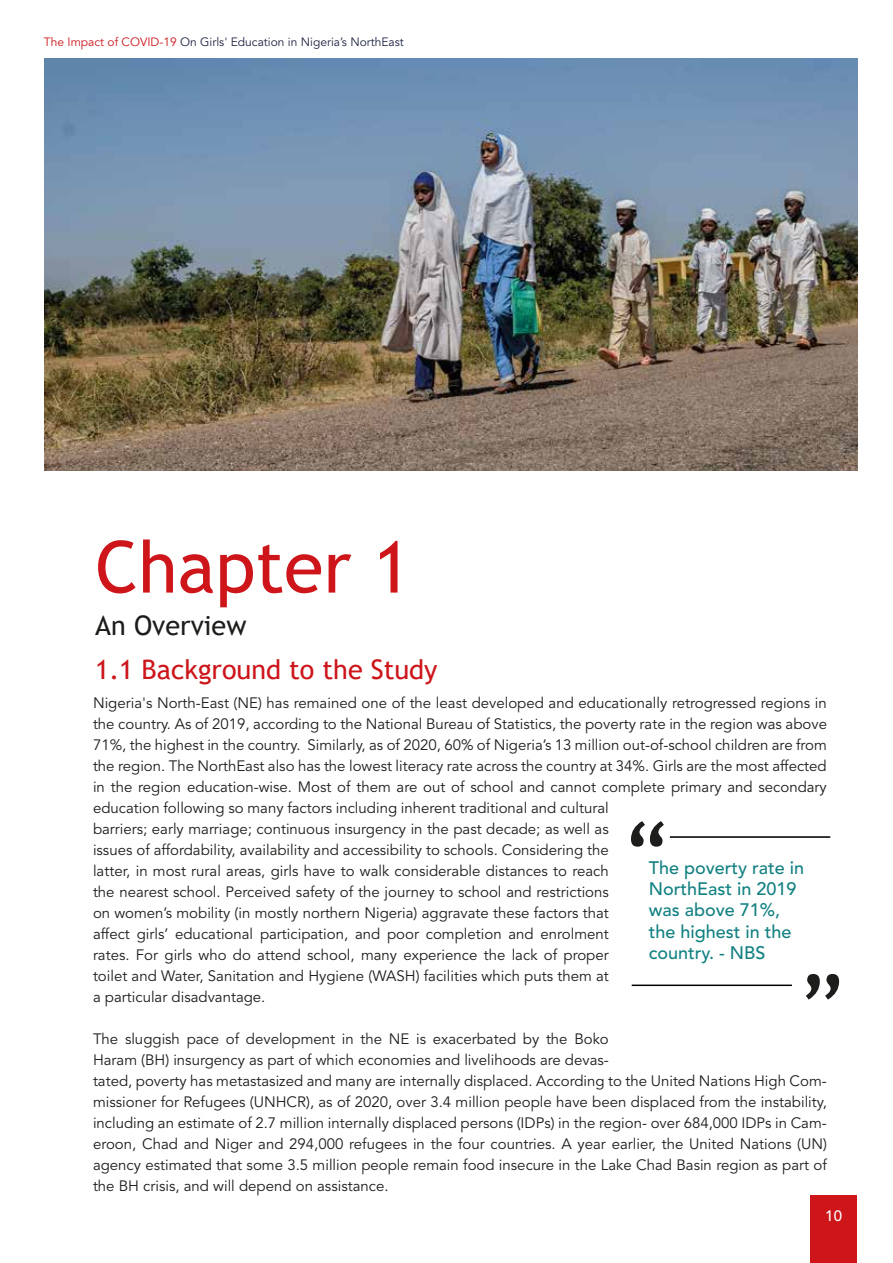
<style>
.page{position:relative;width:893px;height:1263px;background:#fff}
.page>*{position:absolute;margin:0;border:0;box-sizing:border-box;transform-origin:0 0}
.t1{font:86.1px "Trebuchet MS";color:#1d1d1b}
.t2{font:72px "Trebuchet MS";color:#cd151a}
.t3{font:27px "Trebuchet MS";color:#cd151a}
.t4{font:27px "Trebuchet MS";color:#1d1d1b}
.t5{font:500 18px/21px "Avenir LT Std";color:#138182}
.t6{font:15px/21px "Avenir LT Std";color:#1d1d1b}
.t7{font:500 15px "Avenir LT Std";color:#fff}
.t8{font:12px "Avenir LT Std";color:#1c2241}
.s1{color:#cd151a}
</style>
<div class="page">
<div style="left:810px;top:1195px;width:47px;height:67px;background:#cd151a"></div>
<hr style="left:670px;top:836px;width:160px;height:2px;background:#000">
<hr style="left:632px;top:984px;width:160px;height:2px;background:#000">
<img style="left:45px;top:58px;width:813px;height:413px">
<p class="t8" style="left:44px;top:35px;width:361px"><span class="s1">The Impact of COVID-19</span> On Girls' Education in Nigeria’s NorthEast</p>
<h2 class="t2" style="left:95px;top:522px;width:317px">Chapter 1</h2>
<h3 class="t4" style="left:95px;top:609px;width:153px">An Overview</h3>
<h3 class="t3" style="left:95px;top:652px;width:344px">1.1 Background to the Study</h3>
<p class="t6" style="left:93px;top:693px;width:735px">Nigeria's North-East (NE) has remained one of the least developed and educationally retrogressed regions in the country. As of 2019, according to the National Bureau of Statistics, the poverty rate in the region was above 71%, the highest in the country. Similarly, as of 2020, 60% of Nigeria’s 13 million out-of-school children are from the region. The NorthEast also has the lowest literacy rate across the country at 34%. Girls are the most affected in the region education-wise. Most of them are out of school and cannot complete primary and secondary education following so many factors including inherent traditional and cultural<br>barriers; early marriage; continuous insurgency in the past decade; as well as<br>issues of affordability, availability and accessibility to schools. Considering the<br>latter, in most rural areas, girls have to walk considerable distances to reach<br>the nearest school. Perceived safety of the journey to school and restrictions<br>on women’s mobility (in mostly northern Nigeria) aggravate these factors that<br>affect girls’ educational participation, and poor completion and enrolment<br>rates. For girls who do attend school, many experience the lack of proper<br>toilet and Water, Sanitation and Hygiene (WASH) facilities which puts them at<br>a particular disadvantage.</p>
<p class="t6" style="left:93px;top:1029px;width:735px">The sluggish pace of development in the NE is exacerbated by the Boko<br>Haram (BH) insurgency as part of which economies and livelihoods are devas-<br>tated, poverty has metastasized and many are internally displaced. According to the United Nations High Com&shy;missioner for Refugees (UNHCR), as of 2020, over 3.4 million people have been displaced from the instability, including an estimate of 2.7 million internally displaced persons (IDPs) in the region- over 684,000 IDPs in Cam&shy;eroon, Chad and Niger and 294,000 refugees in the four countries. A year earlier, the United Nations (UN) agency estimated that some 3.5 million people remain food insecure in the Lake Chad Basin region as part of the BH crisis, and will depend on assistance.</p>
<h1 class="t1" style="left:624px;top:800px;width:47px">“</h1>
<p class="t5" style="left:649px;top:858px;width:157px">The poverty rate in<br>NorthEast in 2019 was above 71%, the highest in the country. - NBS</p>
<h1 class="t1" style="left:799px;top:953px;width:47px">”</h1>
<p class="t7" style="left:825px;top:1207px;width:18px">10</p>
</div>
